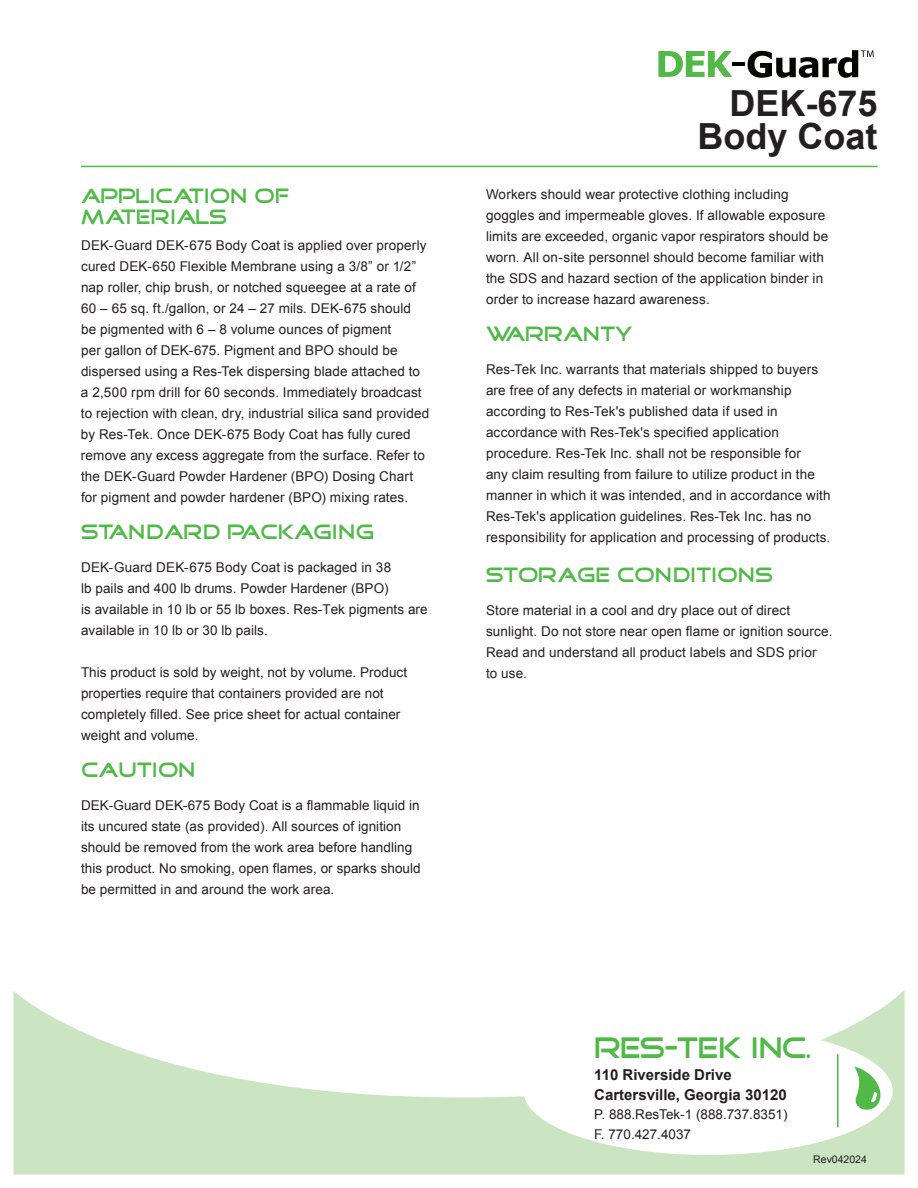
<style>
.page{position:relative;width:918px;height:1188px;background:#fff}
.page>*{position:absolute;margin:0;border:0;box-sizing:border-box;transform-origin:0 0}
.t1{font:700 36px "Arial";color:#231f20}
.t2{font:30px "Good Times";letter-spacing:-.04em;color:#51b948}
.t3{font:21px/21px "Good Times";color:#51b948}
.t4{font:700 15px "Arial";color:#231f20}
.t5{font:13.5px/21px "Arial";letter-spacing:.01em;color:#231f20}
.t6{font:10.5px "Arial";color:#231f20}
.s1{font-style:inherit}
</style>
<div class="page">
<svg style="left:14px;top:991px;width:890px;height:183px;fill:#cbe4c1"></svg>
<div style="left:524px;top:1027px;width:369px;height:128px;background:#fff;border-radius:50%"></div>
<svg style="left:854px;top:1066px;width:26px;height:44px"></svg>
<hr style="left:837px;top:1054px;width:1px;height:73px;background:#51b948">
<svg style="left:748px;top:50px;width:126px;height:28px"></svg>
<hr style="left:732px;top:62px;width:12px;height:4px;background:#040503">
<svg style="left:658px;top:51px;width:74px;height:26px"></svg>
<hr style="left:81px;top:166px;width:797px;height:1px;background:#51b948">
<p class="t3" style="left:81px;top:187px;width:210px">APPLICATION OF<br>MATERIALS</p>
<p class="t5" style="left:81px;top:235px;width:350px">DEK-Guard DEK-675 Body Coat is applied over properly cured DEK-650 Flexible Membrane using a 3/8” or 1/2” nap roller, chip brush, or notched squeegee at a rate of 60 – 65 sq. ft./gallon, or 24 – 27 mils. DEK-675 should be pigmented with 6 – 8 volume ounces of pigment<br>per gallon of DEK-675. Pigment and BPO should be dispersed using a Res-Tek dispersing blade attached to a 2,500 rpm drill for 60 seconds. Immediately broadcast to rejection with clean, dry, industrial silica sand provided by Res-Tek. Once DEK-675 Body Coat has fully cured remove any excess aggregate from the surface. Refer to the DEK-Guard Powder Hardener (BPO) Dosing Chart for pigment and powder hardener (BPO) mixing rates.</p>
<p class="t3" style="left:81px;top:522px;width:295px">STANDARD PACKAGING</p>
<p class="t5" style="left:81px;top:557px;width:348px">DEK-Guard DEK-675 Body Coat is packaged in 38<br>lb pails and 400 lb drums. Powder Hardener (BPO)<br>is available in 10 lb <span class="s1">or</span> 55 lb boxes. Res-Tek pigments are available in <span class="s1">10 lb or</span> 30 lb pails.</p>
<p class="t5" style="left:81px;top:662px;width:328px">This product is sold by weight, not by volume. Product properties require that containers provided are not completely filled. See price sheet for actual container weight and volume.</p>
<p class="t3" style="left:81px;top:760px;width:116px">CAUTION</p>
<p class="t5" style="left:81px;top:795px;width:341px">DEK-Guard DEK-675 Body Coat is a flammable liquid in its uncured state (as provided). All sources of ignition should be removed from the work area before handling this product. No smoking, open flames, or sparks should be permitted in and around the work area.</p>
<p class="t1" style="left:729px;top:80px;width:150px">DEK-675</p>
<p class="t1" style="left:698px;top:113px;width:181px">Body Coat</p>
<p class="t5" style="left:486px;top:184px;width:344px">Workers should wear protective clothing including goggles and impermeable gloves. If allowable exposure limits are exceeded, organic vapor respirators should be worn. All on-site personnel should become familiar with the SDS and hazard section of the application binder in order to increase hazard awareness.</p>
<p class="t3" style="left:486px;top:324px;width:148px">WARRANTY</p>
<p class="t5" style="left:486px;top:359px;width:346px">Res-Tek Inc. warrants that materials shipped to buyers are free of any defects in material or workmanship according to Res-Tek's published data if used in accordance with Res-Tek's specified application procedure. Res-Tek Inc. shall not be responsible for<br>any claim resulting from failure to utilize product in the manner in which it was intended, and in accordance with Res-Tek's application guidelines. Res-Tek Inc. has no responsibility for application and processing of products.</p>
<p class="t3" style="left:486px;top:565px;width:288px">STORAGE CONDITIONS</p>
<p class="t5" style="left:486px;top:600px;width:348px">Store material in a cool and dry place out of direct sunlight. Do not store near open flame or ignition source.<br>Read and understand all product labels and SDS prior<br>to use.</p>
<p class="t2" style="left:594px;top:1033px;width:221px">RES-TEK INC.</p>
<p class="t4" style="left:594px;top:1065px;width:139px">110 Riverside Drive</p>
<p class="t4" style="left:594px;top:1085px;width:194px">Cartersville, Georgia 30120</p>
<p class="t5" style="left:594px;top:1104px;width:195px">P. 888.ResTek-1 (888.737.8351)</p>
<p class="t5" style="left:594px;top:1124px;width:98px">F. 770.427.4037</p>
<p class="t6" style="left:813px;top:1152px;width:55px">Rev042024</p>
</div>
